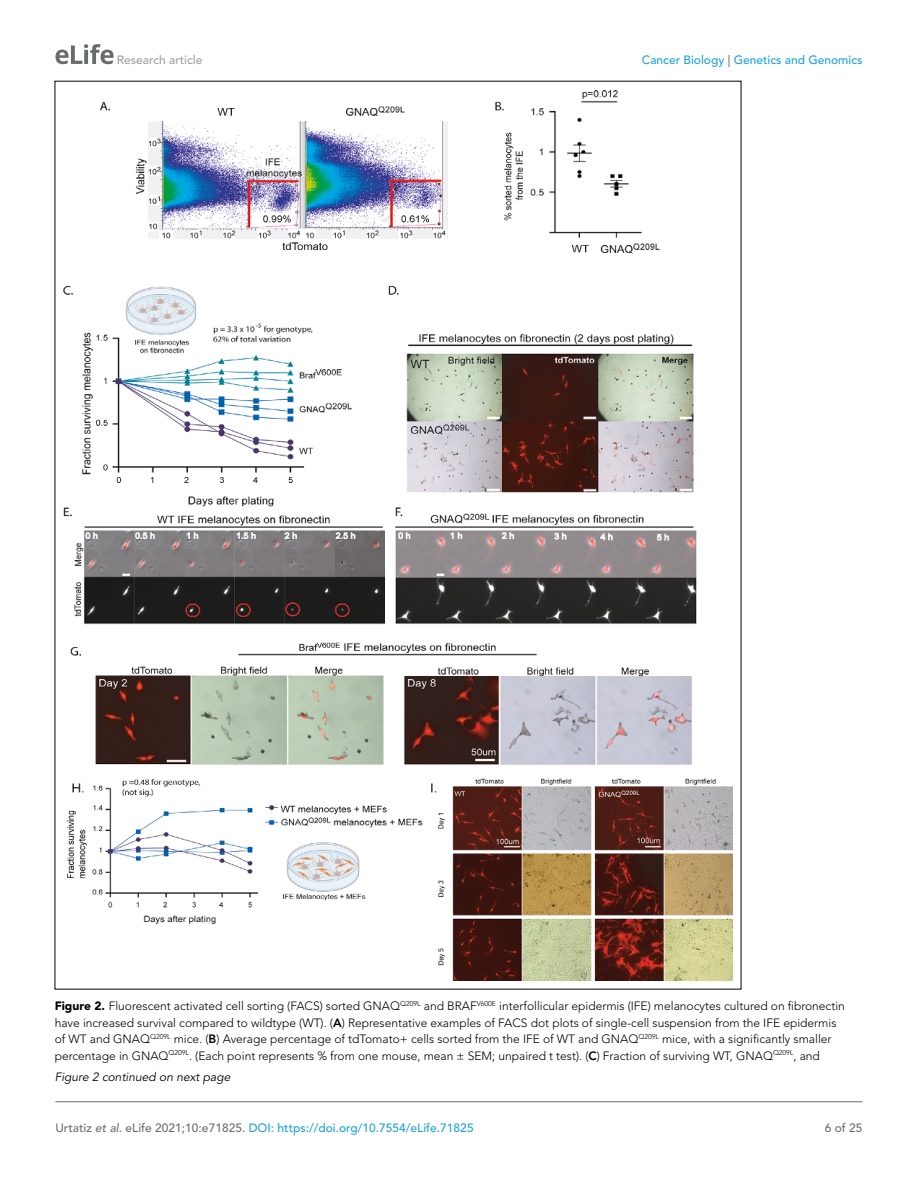
<style>
.page{position:relative;width:918px;height:1188px;background:#fff}
.page>*{position:absolute;margin:0;border:0;box-sizing:border-box;transform-origin:0 0}
.t1{font:300 12px/16.5px "Avenir LT Std";color:#000}
.t2{font:500 12px "Avenir LT Std";color:#1ea4d7}
.t3{font:italic 12px "Avenir LT Std";color:#000}
.t4{font:500 12px "Avenir LT Std";color:#a3a09f}
.t5{font:500 12px "Avenir LT Std";color:#6e6e70}
.s1{color:#6e6e70}
.s2{font-weight:900}
.s3{font-weight:800}
.s4{font-style:italic;color:#6e6e70}
</style>
<div class="page">
<svg style="left:56px;top:44px;width:58px;height:20px"></svg>
<hr style="left:56px;top:1101px;width:806px;height:1px;background:#6e6e70">
<img style="left:64px;top:90px;width:668px;height:890px">
<p class="t4" style="left:117px;top:53px;width:87px">Research article</p>
<p class="t2" style="left:642px;top:53px;width:222px">Cancer Biology <span class="s1">|</span> Genetics and Genomics</p>
<p class="t1" style="left:55px;top:998px;width:792px"><span class="s2">Figure 2.</span> Fluorescent activated cell sorting (FACS) sorted GNAQ<sup>Q209L</sup> and BRAF<sup>V600E</sup> interfollicular epidermis (IFE) melanocytes cultured on fibronectin have increased survival compared to wildtype (WT). (<span class="s3">A</span>) Representative examples of FACS dot plots of single-cell suspension from the IFE epidermis of WT and GNAQ<sup>Q209L</sup> mice. (<span class="s3">B</span>) Average percentage of tdTomato+ cells sorted from the IFE of WT and GNAQ<sup>Q209L</sup> mice, with a significantly smaller percentage in GNAQ<sup>Q209L</sup>. (Each point represents % from one mouse, mean ± SEM; unpaired t test). (<span class="s3">C</span>) Fraction of surviving WT, GNAQ<sup>Q209L</sup>, and</p>
<p class="t3" style="left:55px;top:1070px;width:177px">Figure 2 continued on next page</p>
<p class="t2" style="left:56px;top:1121px;width:420px"><span class="s1">Urtatiz</span> <span class="s4">et al</span><span class="s1">. eLife 2021;10:e71825.</span> DOI: https://doi.org/10.7554/eLife.71825</p>
<p class="t5" style="left:825px;top:1121px;width:39px">6 of 25</p>
</div>
